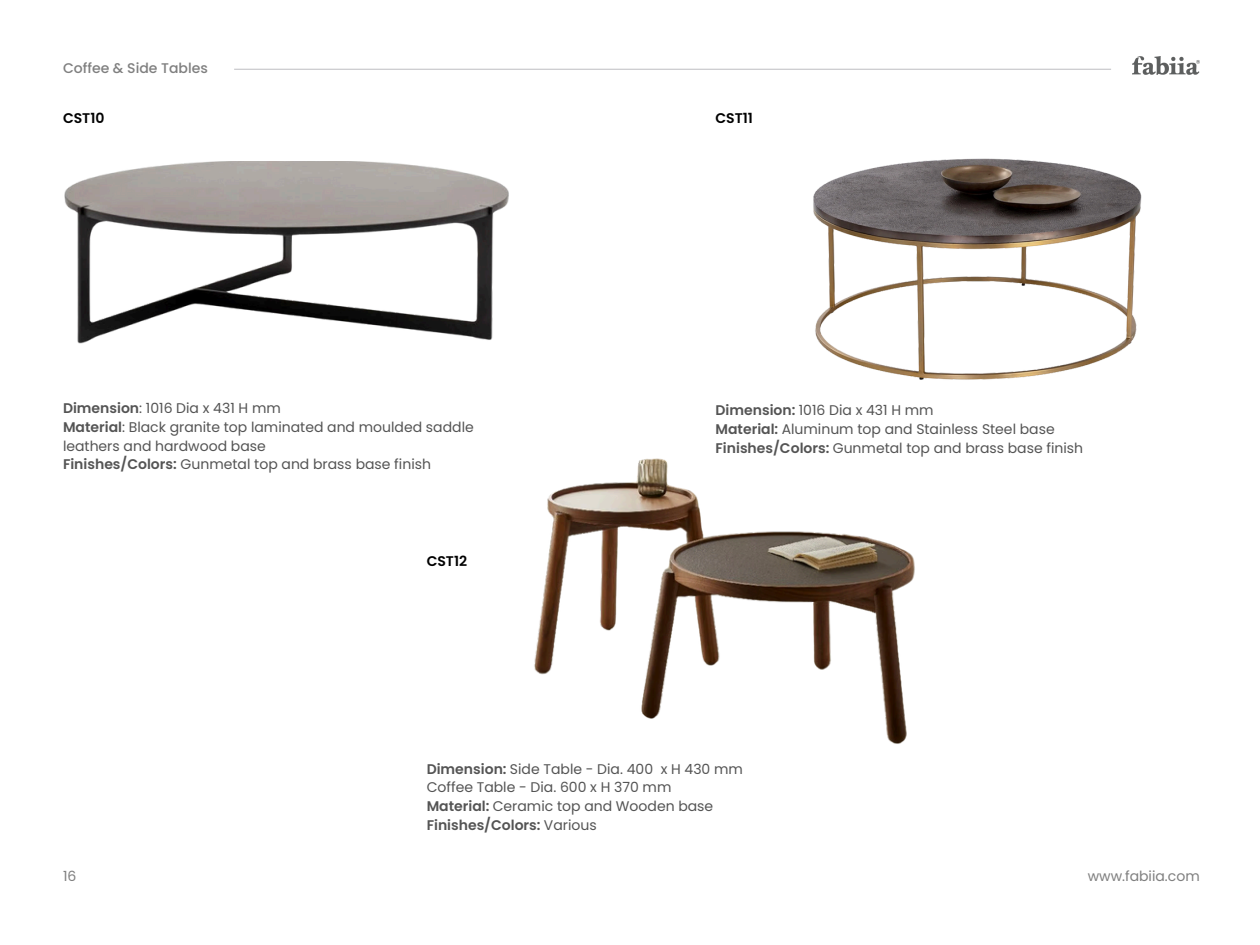
<style>
.page{position:relative;width:1260px;height:945px;background:#fff}
.page>*{position:absolute;margin:0;border:0;box-sizing:border-box;transform-origin:0 0}
.t1{font:14px "Poppins";color:#545454}
.t2{font:600 14px "Poppins";color:#545454}
.t3{font:500 14px "Poppins";color:#7f7f7f}
.t4{font:14px "Poppins";color:#7f7f7f}
.t5{font:600 14px "Poppins";color:#000}
.s1{font-weight:600}
.s2{font-weight:400}
</style>
<div class="page">
<img style="left:1132px;top:56px;width:67px;height:18px">
<hr style="left:234px;top:69px;width:877px;height:1px;background:#cdcdd0">
<img style="left:64px;top:162px;width:445px;height:182px">
<img style="left:813px;top:158px;width:329px;height:222px">
<img style="left:534px;top:458px;width:381px;height:286px">
<p class="t3" style="left:63px;top:58px;width:146px">Coffee &amp; Side Tables</p>
<p class="t5" style="left:63px;top:108px;width:43px">CST10</p>
<p class="t5" style="left:716px;top:108px;width:39px">CST11</p>
<p class="t1" style="left:63px;top:399px;width:219px"><span class="s1">Dimension</span>: 1016 Dia x 431 H mm</p>
<h1 class="t1" style="left:63px;top:417px;width:412px"><span class="s1">Material</span>: Black granite top laminated and moulded saddle</h1>
<h1 class="t1" style="left:63px;top:436px;width:204px">leathers and hardwood base</h1>
<p class="t1" style="left:63px;top:455px;width:370px"><span class="s1">Finishes/Colors:</span> Gunmetal top and brass base finish</p>
<p class="t5" style="left:427px;top:551px;width:42px">CST12</p>
<p class="t1" style="left:716px;top:401px;width:220px"><span class="s1">Dimension:</span> 1016 Dia x 431 H mm</p>
<p class="t1" style="left:716px;top:419px;width:341px"><span class="s1">Material:</span> Aluminum top and Stainless Steel base</p>
<p class="t1" style="left:716px;top:438px;width:369px"><span class="s1">Finishes/Colors:</span> Gunmetal top and brass base finish</p>
<p class="t1" style="left:427px;top:759px;width:318px"><span class="s1">Dimension:</span> Side Table - Dia. 400 x H 430 mm</p>
<p class="t1" style="left:427px;top:778px;width:246px">Coffee Table - Dia. 600 x H 370 mm</p>
<h1 class="t1" style="left:427px;top:796px;width:288px"><span class="s1">Material:</span> Ceramic top and Wooden base</h1>
<p class="t2" style="left:427px;top:815px;width:172px">Finishes/Colors: <span class="s2">Various</span></p>
<h2 class="t4" style="left:63px;top:866px;width:15px">16</h2>
<p class="t4" style="left:1088px;top:866px;width:114px">www.fabiia.com</p>
</div>
